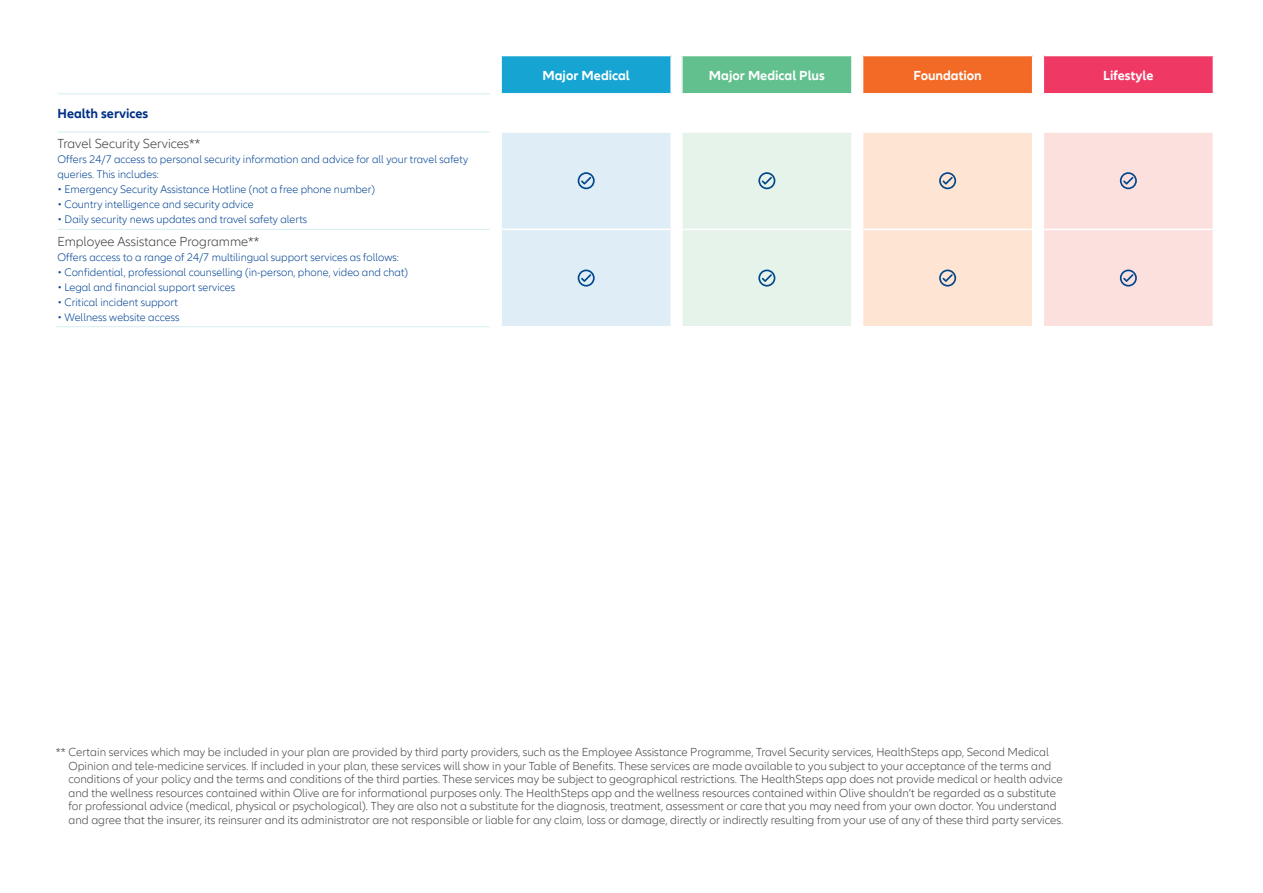
<style>
.page{position:relative;width:1263px;height:893px;background:#fff}
.page>*{position:absolute;margin:0;border:0;box-sizing:border-box;transform-origin:0 0}
.t1{font:300 13.5px "Allianz Neo";color:#3e3e3f}
.t2{font:700 13.5px "Allianz Neo";color:#fff}
.t3{font:700 13.5px "Allianz Neo";color:#003186}
.t4{font:300 12px/13.5px "Allianz Neo";color:#454647}
.t5{font:300 11.25px/15px "Allianz Neo";color:#004393}
</style>
<div class="page">
<div style="left:501px;top:56px;width:170px;height:38px;background:#16a5d2"></div>
<div style="left:682px;top:56px;width:170px;height:38px;background:#61c08d"></div>
<div style="left:862px;top:56px;width:171px;height:38px;background:#f36a27"></div>
<div style="left:1043px;top:56px;width:170px;height:38px;background:#ef3864"></div>
<hr style="left:500px;top:56px;width:2px;height:37px;background:#fff">
<hr style="left:670px;top:56px;width:2px;height:37px;background:#fff">
<hr style="left:681px;top:56px;width:2px;height:37px;background:#fff">
<hr style="left:851px;top:56px;width:2px;height:37px;background:#fff">
<hr style="left:862px;top:56px;width:1px;height:37px;background:#fff">
<hr style="left:1032px;top:56px;width:1px;height:37px;background:#fff">
<hr style="left:1042px;top:56px;width:2px;height:37px;background:#fff">
<hr style="left:57px;top:132px;width:433px;height:1px;background:#d5eef1">
<hr style="left:57px;top:229px;width:433px;height:1px;background:#d5eef1">
<hr style="left:56px;top:326px;width:434px;height:1px;background:#d5eef1">
<hr style="left:57px;top:93px;width:433px;height:1px;background:#d5eef1">
<svg style="left:501px;top:93px;width:712px;height:233px"></svg>
<p class="t3" style="left:57px;top:106px;width:92px">Health services</p>
<p class="t1" style="left:57px;top:136px;width:144px">Travel Security Services**</p>
<p class="t5" style="left:57px;top:152px;width:412px">Offers 24/7 access to personal security information and advice for all your travel safety queries. This includes:</p>
<p class="t5" style="left:57px;top:182px;width:319px">• Emergency Security Assistance Hotline (not a free phone number)</p>
<p class="t5" style="left:57px;top:197px;width:198px">• Country intelligence and security advice</p>
<p class="t5" style="left:57px;top:212px;width:251px">• Daily security news updates and travel safety alerts</p>
<p class="t1" style="left:57px;top:234px;width:203px">Employee Assistance Programme**</p>
<p class="t5" style="left:57px;top:250px;width:343px">Offers access to a range of 24/7 multilingual support services as follows:</p>
<p class="t5" style="left:57px;top:265px;width:352px">• Confidential, professional counselling (in-person, phone, video and chat)</p>
<p class="t5" style="left:57px;top:280px;width:179px">• Legal and financial support services</p>
<p class="t5" style="left:57px;top:295px;width:122px">• Critical incident support</p>
<p class="t5" style="left:57px;top:310px;width:123px">• Wellness website access</p>
<p class="t2" style="left:542px;top:67px;width:89px">Major Medical</p>
<p class="t2" style="left:709px;top:67px;width:118px">Major Medical Plus</p>
<p class="t2" style="left:913px;top:67px;width:70px">Foundation</p>
<p class="t2" style="left:1103px;top:67px;width:52px">Lifestyle</p>
<p class="t4" style="left:68px;top:746px;width:996px;text-indent:-12px">** Certain services which may be included in your plan are provided by third party providers, such as the Employee Assistance Programme, Travel Security services, HealthSteps app, Second Medical Opinion and tele-medicine services. If included in your plan, these services will show in your Table of Benefits. These services are made available to you subject to your acceptance of the terms and conditions of your policy and the terms and conditions of the third parties. These services may be subject to geographical restrictions. The HealthSteps app does not provide medical or health advice and the wellness resources contained within Olive are for informational purposes only. The HealthSteps app and the wellness resources contained within Olive shouldn’t be regarded as a substitute for professional advice (medical, physical or psychological). They are also not a substitute for the diagnosis, treatment, assessment or care that you may need from your own doctor. You understand and agree that the insurer, its reinsurer and its administrator are not responsible or liable for any claim, loss or damage, directly or indirectly resulting from your use of any of these third party services.</p>
</div>
